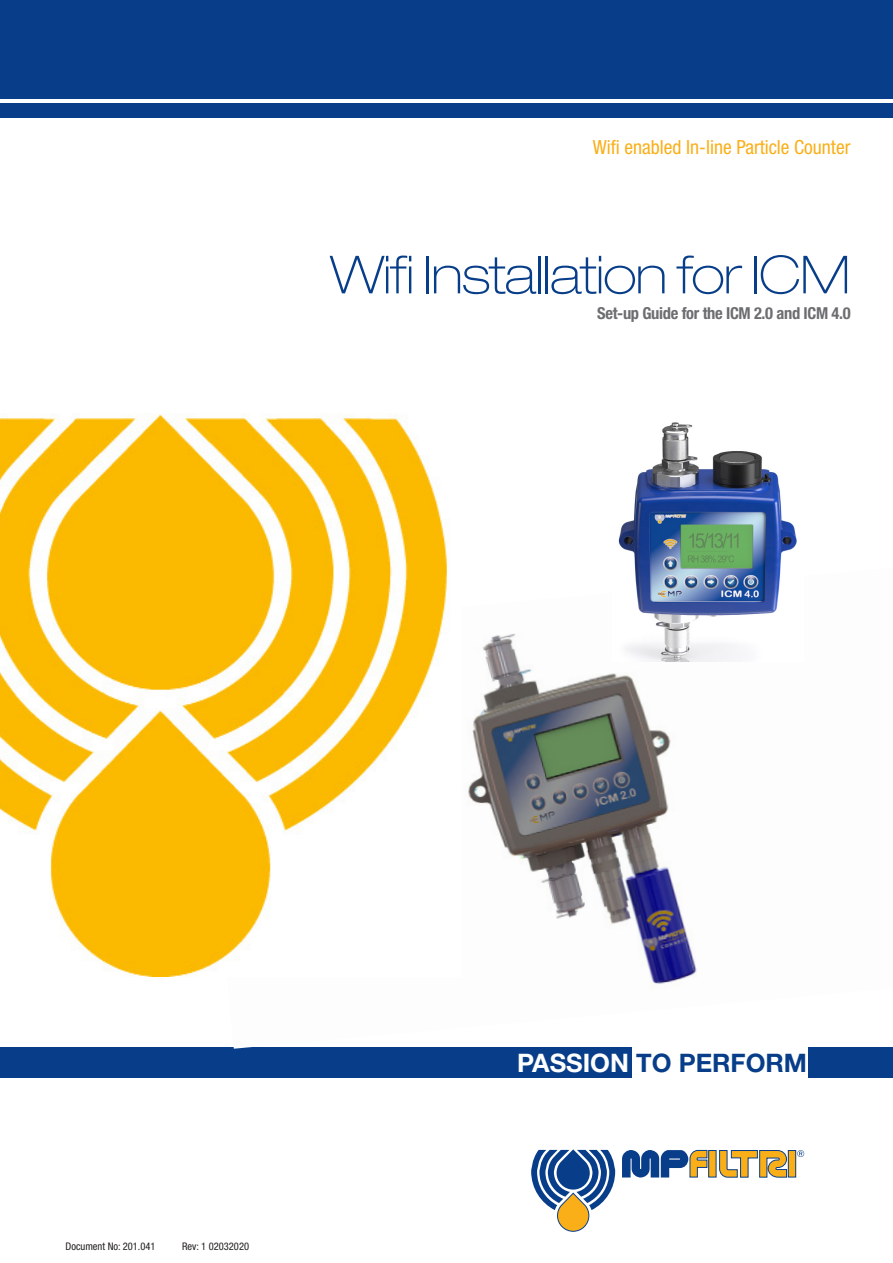
<style>
.page{position:relative;width:893px;height:1263px;background:#fff}
.page>*{position:absolute;margin:0;border:0;box-sizing:border-box;transform-origin:0 0}
.t1{font:100 expanded 52.5px "Helvetica Neue LT Std";letter-spacing:-.02em;color:#083e89}
.t2{font:700 25.5px "Helvetica Neue LT Std";color:#083e89}
.t3{font:condensed 19.5px "Helvetica Neue LT Std";color:#faaf18}
.t4{font:700 condensed 16.5px "Helvetica Neue LT Std";letter-spacing:-.02em;color:#6c6d70}
.t5{font:condensed 10.5px "Helvetica Neue LT Std";color:#231f20}
.s1{color:#fff}
</style>
<div class="page">
<div style="left:0;top:1048px;width:632px;height:30px;background:#083e89"></div>
<div style="left:808px;top:1048px;width:85px;height:30px;background:#083e89"></div>
<img style="left:195px;top:633px;width:698px;height:416px">
<img style="left:612px;top:422px;width:192px;height:239px">
<img style="left:0;top:414px;width:461px;height:562px">
<div style="left:0;top:0;width:893px;height:98px;background:#083e89"></div>
<div style="left:0;top:103px;width:893px;height:15px;background:#083e89"></div>
<svg style="left:531px;top:1149px;width:84px;height:83px"></svg>
<svg style="left:719px;top:1150px;width:68px;height:28px"></svg>
<div style="left:788px;top:1150px;width:8px;height:27px;background:#faaf18"></div>
<div style="left:788px;top:1150px;width:8px;height:27px;border:1px solid #083e89"></div>
<div style="left:709px;top:1150px;width:7px;height:27px;background:#faaf18"></div>
<div style="left:708px;top:1150px;width:8px;height:27px;border:1px solid #083e89"></div>
<svg style="left:622px;top:1149px;width:86px;height:29px"></svg>
<svg style="left:797px;top:1150px;width:7px;height:7px"></svg>
<p class="t3" style="left:593px;top:136px;width:259px">Wifi enabled In-line Particle Counter</p>
<p class="t1" style="left:330px;top:243px;width:522px">Wifi Installation for ICM</p>
<p class="t4" style="left:597px;top:303px;width:255px">Set-up Guide for the ICM 2.0 and ICM 4.0</p>
<p class="t5" style="left:66px;top:1240px;width:92px">Document No: 201.041</p>
<p class="t5" style="left:182px;top:1240px;width:68px">Rev: 1 02032020</p>
<p class="t2" style="left:517px;top:1047px;width:292px"><span class="s1">PASSION</span> TO PERFORM</p>
</div>
